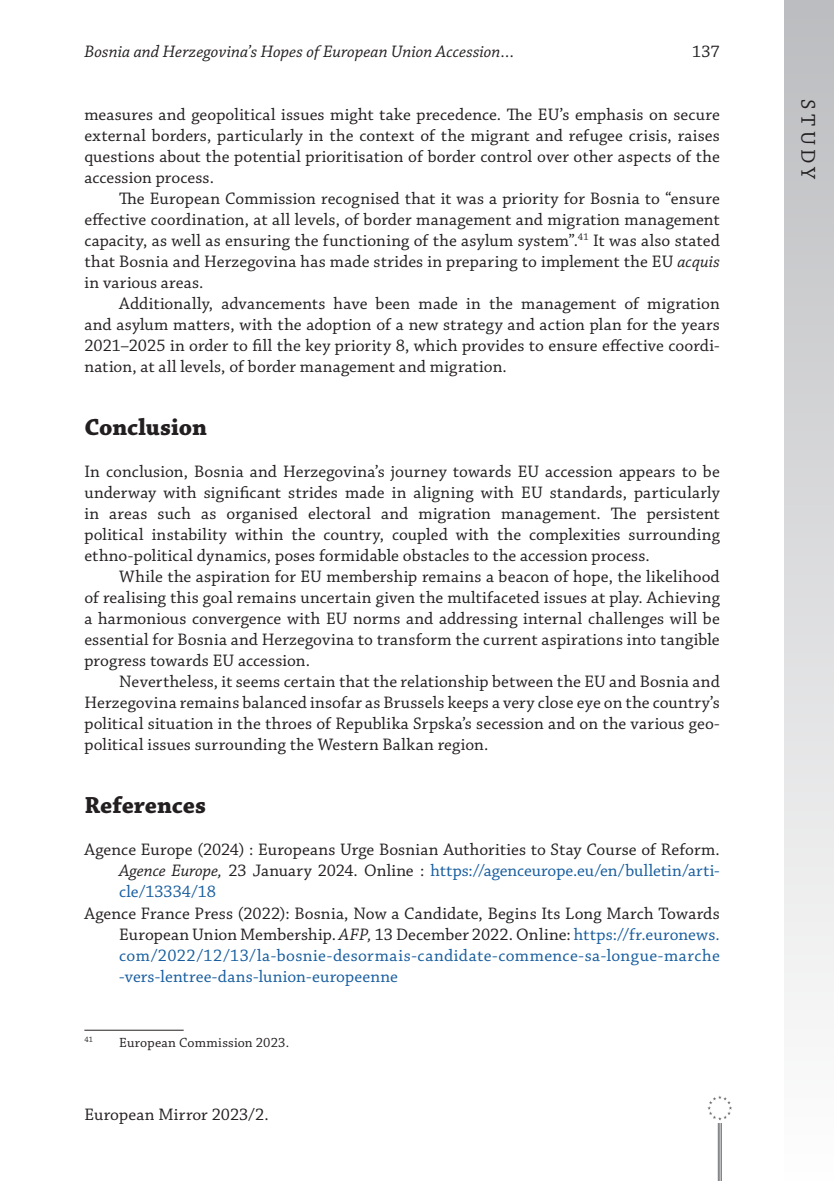
<style>
.page{position:relative;width:834px;height:1181px;background:#fff}
.page>*{position:absolute;margin:0;border:0;box-sizing:border-box;transform-origin:0 0}
._1_1__Head{font:700 24.5px "Chaparral Pro";letter-spacing:-.005em;color:#231f20}
.t1{font:21px "Chaparral Pro";letter-spacing:.21em;color:#231f20}
._1__Body{font:17.5px/21px "Chaparral Pro";letter-spacing:.01em;color:#231f20;text-align:justify}
._2__Body_1st_paragraph{font:17.5px/21px "Chaparral Pro";letter-spacing:.01em;color:#231f20;text-align:justify}
._6__Bibliography_item{font:17.5px/21px "Chaparral Pro";letter-spacing:.01em;color:#175d9e;text-align:justify}
._6__Bibliography_item-2{font:17.5px/21px "Chaparral Pro";letter-spacing:-.005em;color:#231f20;text-align:justify}
.t2{font:italic 17.5px "Chaparral Pro";letter-spacing:.01em;color:#231f20}
.Footnote_text{font:14px "Chaparral Pro";letter-spacing:.01em;color:#231f20}
.Footnote_text-2{font:8.22px "Chaparral Pro";color:#231f20}
.s1{font-style:italic}
.s2{color:#175d9e}
.s3{color:#231f20}
.s4{font-style:italic;color:#231f20}
</style>
<div class="page">
<div style="left:784px;top:0;width:49px;height:1181px;background:linear-gradient(to bottom,#bbbcbf,#fefefe)"></div>
<hr style="left:717px;top:1107px;width:1px;height:74px;background:#6c6d70">
<hr style="left:719px;top:1107px;width:1px;height:74px;background:#6c6d70">
<hr style="left:720px;top:1107px;width:1px;height:74px;background:#6c6d70">
<div style="left:704px;top:1093px;width:30px;height:29px;background:#fff"></div>
<svg style="left:707px;top:1095px;width:25px;height:25px"></svg>
<hr style="left:84px;top:1030px;width:100px;height:1px;background:#231f20">
<p class="t2" style="left:84px;top:42px;width:431px">Bosnia and Herzegovina’s Hopes of European Union Accession…</p>
<p class="_2__Body_1st_paragraph" style="left:692px;top:42px;width:29px">137</p>
<p class="_1__Body" style="left:84px;top:105px;width:637px">measures and geopolitical issues might take precedence. The EU’s emphasis on secure external borders, particularly in the context of the migrant and refugee crisis, raises questions about the potential prioritisation of border control over other aspects of the accession process.</p>
<p class="_1__Body" style="left:84px;top:189px;width:637px;text-indent:35px">The European Commission recognised that it was a priority for Bosnia to “ensure effective coordination, at all levels, of border management and migration management capacity, as well as ensuring the functioning of the asylum system”.<sup>41</sup> It was also stated that Bosnia and Herzegovina has made strides in preparing to implement the EU <span class="s1">acquis </span>in various areas.</p>
<p class="_1__Body" style="left:84px;top:294px;width:636px;text-indent:35px">Additionally, advancements have been made in the management of migration and asylum matters, with the adoption of a new strategy and action plan for the years 2021–2025 in order to fill the key priority 8, which provides to ensure effective coordi&shy;nation, at all levels, of border management and migration.</p>
<p class="_1_1__Head" style="left:84px;top:413px;width:124px">Conclusion</p>
<p class="_2__Body_1st_paragraph" style="left:84px;top:462px;width:637px">In conclusion, Bosnia and Herzegovina’s journey towards EU accession appears to be underway with significant strides made in aligning with EU standards, particularly in areas such as organised electoral and migration management. The persistent political instability within the country, coupled with the complexities surrounding ethno-political dynamics, poses formidable obstacles to the accession process.</p>
<p class="_1__Body" style="left:84px;top:567px;width:637px;text-indent:35px">While the aspiration for EU membership remains a beacon of hope, the likelihood of realising this goal remains uncertain given the multifaceted issues at play. Achieving a harmonious convergence with EU norms and addressing internal challenges will be essential for Bosnia and Herzegovina to transform the current aspirations into tangible progress towards EU accession.</p>
<p class="_1__Body" style="left:84px;top:672px;width:637px;text-indent:35px">Nevertheless, it seems certain that the relationship between the EU and Bosnia and Herzegovina remains balanced insofar as Brussels keeps a very close eye on the country’s political situation in the throes of Republika Srpska’s secession and on the various geo&shy;political issues surrounding the Western Balkan region.</p>
<p class="_1_1__Head" style="left:84px;top:791px;width:123px">References</p>
<p class="_6__Bibliography_item-2" style="left:119px;top:840px;width:602px;text-indent:-35px">Agence Europe (2024) : Europeans Urge Bosnian Authorities to Stay Course of Reform.<br><span class="s1">Agence Europe,</span> 23 January 2024. Online : <span class="s2">https://agenceurope.eu/en/bulletin/arti&shy;cle/13334/18</span></p>
<p class="_6__Bibliography_item" style="left:119px;top:903px;width:602px;text-indent:-35px"><span class="s3">Agence France Press (2022): Bosnia, Now a Candidate, Begins Its Long March Towards European Union Membership.</span> <span class="s4">AFP,</span> <span class="s3">13 December 2022. Online:</span> https://fr.euronews. com/2022/12/13/la-bosnie-desormais-candidate-commence-sa-longue-marche -vers-lentree-dans-lunion-europeenne</p>
<p class="Footnote_text-2" style="left:84px;top:1035px;width:10px">41</p>
<p class="Footnote_text" style="left:119px;top:1035px;width:171px">European Commission 2023.</p>
<p class="_2__Body_1st_paragraph" style="left:84px;top:1105px;width:186px">European Mirror 2023/2.</p>
<p class="t1" style="left:819px;top:99px;width:82px;rotate:90deg">STUDY</p>
</div>
